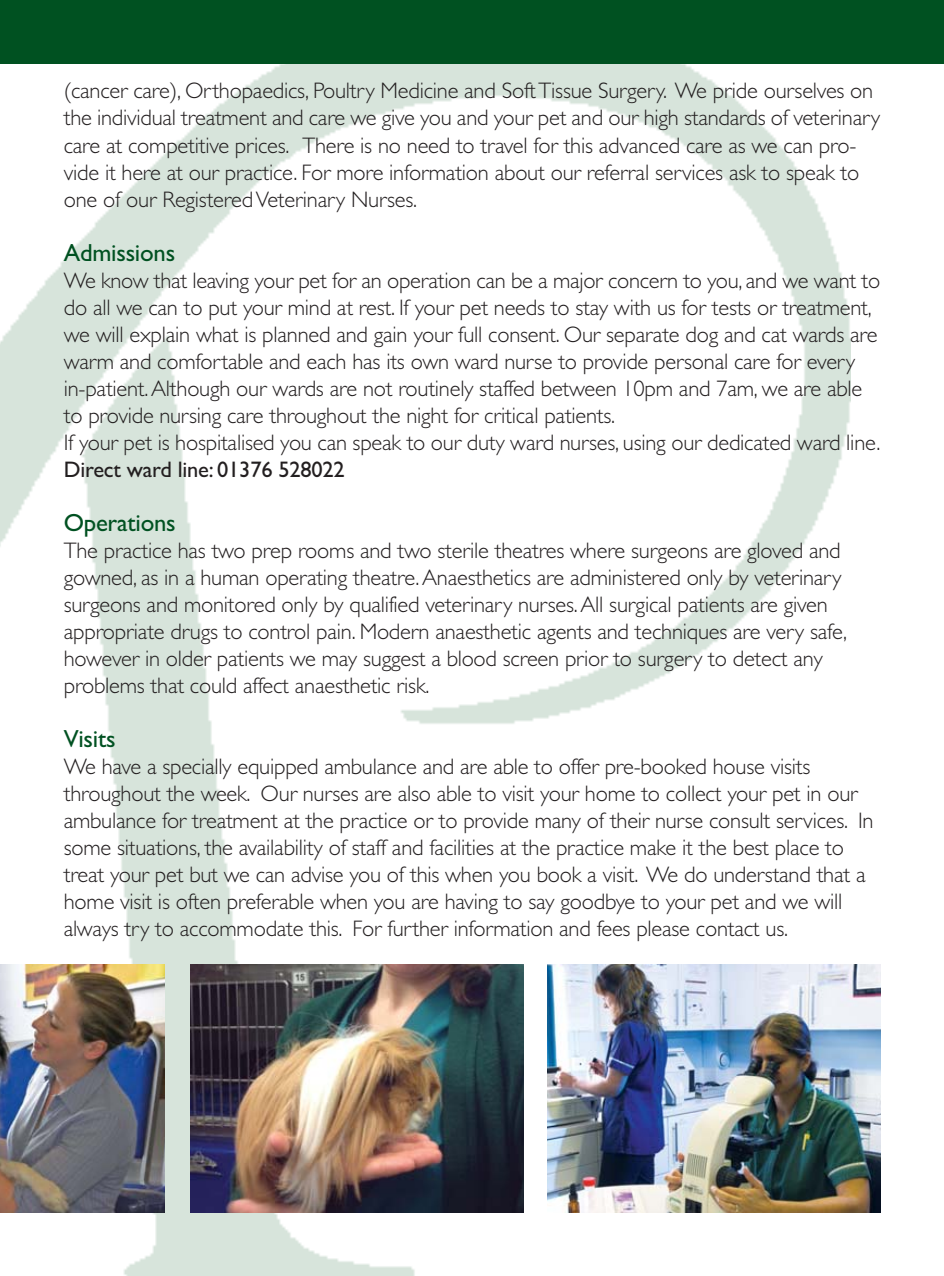
<style>
.page{position:relative;width:944px;height:1276px;background:#fff}
.page>*{position:absolute;margin:0;border:0;box-sizing:border-box;transform-origin:0 0}
.t1{font:24.75px "Gill Sans";letter-spacing:-.01em;color:#005121}
.t2{font:300 22.5px/27px "Gill Sans";letter-spacing:-.01em;color:#231f20}
.t3{font:22.5px "Gill Sans";letter-spacing:-.01em;color:#231f20}
</style>
<div class="page">
<img style="left:0;top:64px;width:850px;height:1211px">
<div style="left:0;top:0;width:944px;height:64px;background:#005121"></div>
<img style="left:0;top:964px;width:165px;height:248px">
<img style="left:191px;top:964px;width:332px;height:248px">
<img style="left:548px;top:964px;width:332px;height:248px">
<p class="t2" style="left:64px;top:80px;width:818px">(cancer care), Orthopaedics, Poultry Medicine and Soft Tissue Surgery. We pride ourselves on the individual treatment and care we give you and your pet and our high standards of veterinary care at competitive prices. There is no need to travel for this advanced care as we can pro&shy;vide it here at our practice. For more information about our referral services ask to speak to one of our Registered Veterinary Nurses.</p>
<p class="t1" style="left:64px;top:244px;width:113px">Admissions</p>
<p class="t2" style="left:64px;top:269px;width:818px">We know that leaving your pet for an operation can be a major concern to you, and we want to do all we can to put your mind at rest. If your pet needs to stay with us for tests or treatment, we will explain what is planned and gain your full consent. Our separate dog and cat wards are warm and comfortable and each has its own ward nurse to provide personal care for every in-patient. Although our wards are not routinely staffed between 10pm and 7am, we are able to provide nursing care throughout the night for critical patients.<br>If your pet is hospitalised you can speak to our duty ward nurses, using our dedicated ward line.</p>
<p class="t3" style="left:64px;top:461px;width:283px">Direct ward line: 01376 528022</p>
<p class="t1" style="left:64px;top:514px;width:113px">Operations</p>
<p class="t2" style="left:64px;top:539px;width:785px">The practice has two prep rooms and two sterile theatres where surgeons are gloved and gowned, as in a human operating theatre. Anaesthetics are administered only by veterinary surgeons and monitored only by qualified veterinary nurses. All surgical patients are given appropriate drugs to control pain. Modern anaesthetic agents and techniques are very safe, however in older patients we may suggest a blood screen prior to surgery to detect any problems that could affect anaesthetic risk.</p>
<p class="t1" style="left:64px;top:730px;width:53px">Visits</p>
<p class="t2" style="left:64px;top:755px;width:811px">We have a specially equipped ambulance and are able to offer pre-booked house visits throughout the week. Our nurses are also able to visit your home to collect your pet in our ambulance for treatment at the practice or to provide many of their nurse consult services. In some situations, the availability of staff and facilities at the practice make it the best place to treat your pet but we can advise you of this when you book a visit. We do understand that a home visit is often preferable when you are having to say goodbye to your pet and we will always try to accommodate this. For further information and fees please contact us.</p>
</div>
